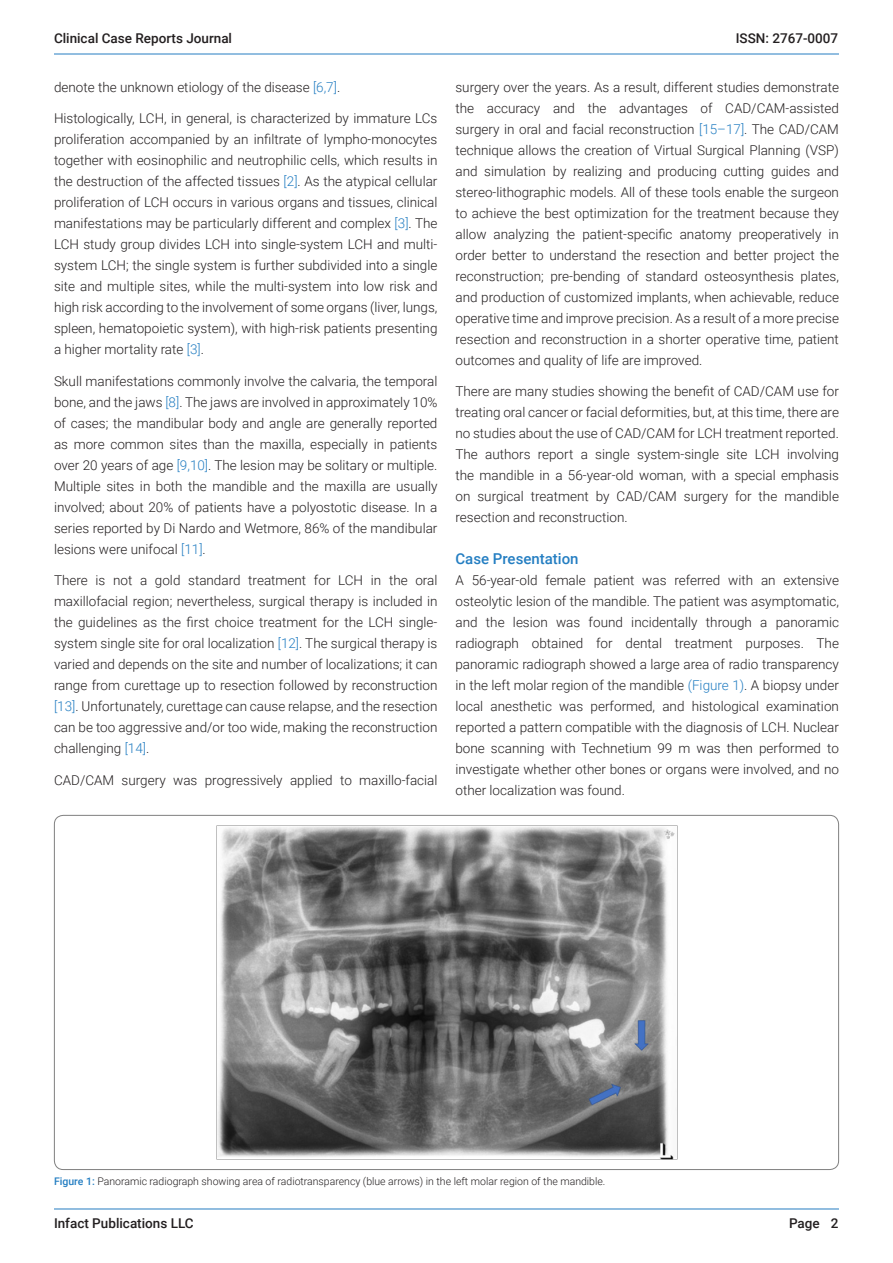
<style>
.page{position:relative;width:893px;height:1263px;background:#fff}
.page>*{position:absolute;margin:0;border:0;box-sizing:border-box;transform-origin:0 0}
.H1_Side_heading{font:500 15px "Roboto";color:#247ec2}
.Text__7{font:300 13.5px/21px "Roboto";color:#231f20;text-align:justify}
.Text_part{font:300 13.5px/21px "Roboto";color:#231f20;text-align:justify}
.t1{font:500 13.5px "Roboto";color:#231f20}
.figure_text{font:300 10.5px "Roboto";color:#231f20}
.s1{color:#247ec2}
.s2{font-weight:500;color:#247ec2}
</style>
<div class="page">
<img style="left:216px;top:826px;width:461px;height:334px">
<hr style="left:54px;top:54px;width:785px;height:1px;background:#267dc2">
<hr style="left:54px;top:1208px;width:785px;height:1px;background:#267dc2">
<p class="t1" style="left:54px;top:29px;width:180px">Clinical Case Reports Journal</p>
<p class="Text__7" style="left:54px;top:76px;width:288px">denote the unknown etiology of the disease <span class="s1">[6,7]</span>.</p>
<p class="Text__7" style="left:54px;top:107px;width:385px">Histologically, LCH, in general, is characterized by immature LCs proliferation accompanied by an infiltrate of lympho-monocytes together with eosinophilic and neutrophilic cells, which results in the destruction of the affected tissues <span class="s1">[2]</span>. As the atypical cellular proliferation of LCH occurs in various organs and tissues, clinical manifestations may be particularly different and complex <span class="s1">[3]</span>. The LCH study group divides LCH into single-system LCH and multi&shy;system LCH; the single system is further subdivided into a single site and multiple sites, while the multi-system into low risk and high risk according to the involvement of some organs (liver, lungs, spleen, hematopoietic system), with high-risk patients presenting a higher mortality rate <span class="s1">[3]</span>.</p>
<p class="Text__7" style="left:54px;top:370px;width:385px">Skull manifestations commonly involve the calvaria, the temporal bone, and the jaws <span class="s1">[8]</span>. The jaws are involved in approximately 10% of cases; the mandibular body and angle are generally reported as more common sites than the maxilla, especially in patients over 20 years of age <span class="s1">[9,10]</span>. The lesion may be solitary or multiple.<br>Multiple sites in both the mandible and the maxilla are usually involved; about 20% of patients have a polyostotic disease. In a series reported by Di Nardo and Wetmore, 86% of the mandibular lesions were unifocal <span class="s1">[11]</span>.</p>
<p class="Text__7" style="left:54px;top:569px;width:385px">There is not a gold standard treatment for LCH in the oral maxillofacial region; nevertheless, surgical therapy is included in the guidelines as the first choice treatment for the LCH single&shy;system single site for oral localization <span class="s1">[12]</span>. The surgical therapy is varied and depends on the site and number of localizations; it can range from curettage up to resection followed by reconstruction <span class="s1">[13]</span>. Unfortunately, curettage can cause relapse, and the resection can be too aggressive and/or too wide, making the reconstruction challenging <span class="s1">[14]</span>.</p>
<p class="Text__7" style="left:54px;top:769px;width:385px">CAD/CAM surgery was progressively applied to maxillo-facial</p>
<p class="t1" style="left:736px;top:29px;width:104px">ISSN: 2767-0007</p>
<p class="Text__7" style="left:455px;top:76px;width:385px">surgery over the years. As a result, different studies demonstrate the accuracy and the advantages of CAD/CAM-assisted surgery in oral and facial reconstruction <span class="s1">[15–17]</span>. The CAD/CAM technique allows the creation of Virtual Surgical Planning (VSP) and simulation by realizing and producing cutting guides and stereo-lithographic models. All of these tools enable the surgeon to achieve the best optimization for the treatment because they allow analyzing the patient-specific anatomy preoperatively in order better to understand the resection and better project the reconstruction; pre-bending of standard osteosynthesis plates, and production of customized implants, when achievable, reduce operative time and improve precision. As a result of a more precise resection and reconstruction in a shorter operative time, patient outcomes and quality of life are improved.</p>
<p class="Text__7" style="left:455px;top:380px;width:385px">There are many studies showing the benefit of CAD/CAM use for treating oral cancer or facial deformities, but, at this time, there are no studies about the use of CAD/CAM for LCH treatment reported.</p>
<p class="Text_part" style="left:455px;top:443px;width:385px">The authors report a single system-single site LCH involving the mandible in a 56-year-old woman, with a special emphasis on surgical treatment by CAD/CAM surgery for the mandible resection and reconstruction.</p>
<p class="H1_Side_heading" style="left:455px;top:548px;width:125px">Case Presentation</p>
<p class="Text_part" style="left:455px;top:569px;width:385px">A 56-year-old female patient was referred with an extensive osteolytic lesion of the mandible. The patient was asymptomatic, and the lesion was found incidentally through a panoramic radiograph obtained for dental treatment purposes. The panoramic radiograph showed a large area of radio transparency in the left molar region of the mandible <span class="s1">(Figure 1)</span>. A biopsy under local anesthetic was performed, and histological examination reported a pattern compatible with the diagnosis of LCH. Nuclear bone scanning with Technetium 99 m was then performed to investigate whether other bones or organs were involved, and no other localization was found.</p>
<p class="figure_text" style="left:54px;top:1173px;width:553px"><span class="s2">Figure 1:</span> Panoramic radiograph showing area of radiotransparency (blue arrows) in the left molar region of the mandible.</p>
<p class="t1" style="left:54px;top:1213px;width:141px">Infact Publications LLC</p>
<p class="t1" style="left:789px;top:1213px;width:51px">Page 2</p>
</div>
